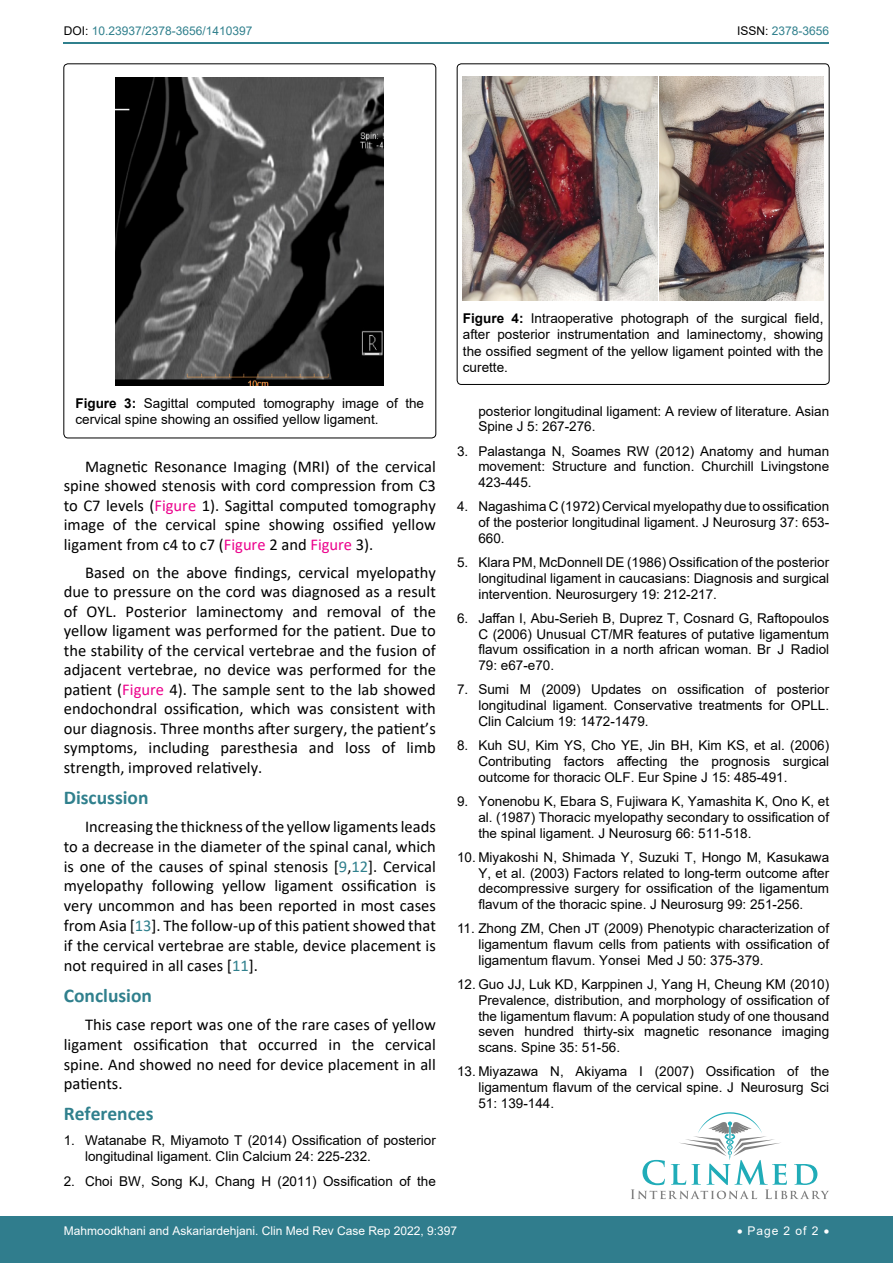
<style>
.page{position:relative;width:893px;height:1263px;background:#fff}
.page>*{position:absolute;margin:0;border:0;box-sizing:border-box;transform-origin:0 0}
.t1{font:700 19.5px "Calibri";color:#30808d}
.t2{font:16.5px/19.5px "Calibri";color:#000;text-align:justify}
.t3{font:13.5px/15.8px "Arial";color:#000;text-align:justify}
.t4{font:12px "Arial";color:#fff}
.t5{font:12px "Arial";color:#30808d}
.s1{color:#000}
.s2{font-weight:700}
.s3{color:#ec008c}
.s4{color:#30808d}
</style>
<div class="page">
<hr style="left:64px;top:43px;width:765px;height:1px;background:#30808d">
<div style="left:0;top:1217px;width:893px;height:46px;background:#307d8d"></div>
<div style="left:457px;top:64px;width:372px;height:320px;border:1px solid #000;border-radius:4px"></div>
<img style="left:463px;top:77px;width:194px;height:224px">
<img style="left:659px;top:76px;width:164px;height:225px">
<div style="left:64px;top:64px;width:372px;height:374px;border:1px solid #000;border-radius:4px"></div>
<img style="left:116px;top:77px;width:268px;height:308px">
<svg style="left:631px;top:1112px;width:198px;height:87px"></svg>
<p class="t5" style="left:64px;top:23px;width:190px"><span class="s1">DOI:</span> 10.23937/2378-3656/1410397</p>
<p class="t5" style="left:737px;top:23px;width:94px"><span class="s1">ISSN:</span> 2378-3656</p>
<p class="t3" style="left:75px;top:395px;width:350px;line-height:16.2px"><span class="s2">Figure 3:</span> Sagittal computed tomography image of the cervical spine showing an ossified yellow ligament.</p>
<p class="t2" style="left:64px;top:456px;width:374px;text-indent:21px">Magnetic Resonance Imaging (MRI) of the cervical spine showed stenosis with cord compression from C3 to C7 levels (<span class="s3">Figure</span> 1). Sagittal computed tomography image of the cervical spine showing ossified yellow ligament from c4 to c7 (<span class="s3">Figure</span> 2 and <span class="s3">Figure</span> 3).</p>
<p class="t2" style="left:64px;top:562px;width:374px;text-indent:21px">Based on the above findings, cervical myelopathy due to pressure on the cord was diagnosed as a result of OYL. Posterior laminectomy and removal of the yellow ligament was performed for the patient. Due to the stability of the cervical vertebrae and the fusion of adjacent vertebrae, no device was performed for the patient (<span class="s3">Figure</span> 4). The sample sent to the lab showed endochondral ossification, which was consistent with our diagnosis. Three months after surgery, the patient’s symptoms, including paresthesia and loss of limb strength, improved relatively.</p>
<h1 class="t1" style="left:64px;top:783px;width:86px">Discussion</h1>
<p class="t2" style="left:64px;top:816px;width:374px;text-indent:21px">Increasing the thickness of the yellow ligaments leads to a decrease in the diameter of the spinal canal, which is one of the causes of spinal stenosis [<span class="s4">9</span>,<span class="s4">12</span>]. Cervical myelopathy following yellow ligament ossification is very uncommon and has been reported in most cases from Asia [<span class="s4">13</span>]. The follow-up of this patient showed that if the cervical vertebrae are stable, device placement is not required in all cases [<span class="s4">11</span>].</p>
<h1 class="t1" style="left:64px;top:981px;width:90px">Conclusion</h1>
<p class="t2" style="left:64px;top:1014px;width:374px;text-indent:21px">This case report was one of the rare cases of yellow ligament ossification that occurred in the cervical spine. And showed no need for device placement in all patients.</p>
<h1 class="t1" style="left:64px;top:1100px;width:91px">References</h1>
<p class="t3" style="left:85px;top:1132px;width:352px;line-height:16.2px;text-indent:-21px">1. Watanabe R, Miyamoto T (2014) Ossification of posterior longitudinal ligament. Clin Calcium 24: 225-232.</p>
<p class="t3" style="left:64px;top:1173px;width:374px">2. Choi BW, Song KJ, Chang H (2011) Ossification of the</p>
<p class="t3" style="left:463px;top:310px;width:362px;line-height:16.2px"><span class="s2">Figure 4:</span> Intraoperative photograph of the surgical field, after posterior instrumentation and laminectomy, showing the ossified segment of the yellow ligament pointed with the curette.</p>
<p class="t3" style="left:478px;top:403px;width:352px">posterior longitudinal ligament: A review of literature. Asian<br>Spine J 5: 267-276.</p>
<p class="t3" style="left:478px;top:443px;width:352px;text-indent:-21px">3. Palastanga N, Soames RW (2012) Anatomy and human movement: Structure and function. Churchill Livingstone 423-445.</p>
<p class="t3" style="left:478px;top:499px;width:352px;text-indent:-21px">4. Nagashima C (1972) Cervical myelopathy due to ossification of the posterior longitudinal ligament. J Neurosurg 37: 653- 660.</p>
<p class="t3" style="left:478px;top:554px;width:352px;text-indent:-21px">5. Klara PM, McDonnell DE (1986) Ossification of the posterior longitudinal ligament in caucasians: Diagnosis and surgical intervention. Neurosurgery 19: 212-217.</p>
<p class="t3" style="left:478px;top:610px;width:352px;text-indent:-21px">6. Jaffan I, Abu-Serieh B, Duprez T, Cosnard G, Raftopoulos C (2006) Unusual CT/MR features of putative ligamentum flavum ossification in a north african woman. Br J Radiol 79: e67-e70.</p>
<p class="t3" style="left:478px;top:682px;width:352px;text-indent:-21px">7. Sumi M (2009) Updates on ossification of posterior longitudinal ligament. Conservative treatments for OPLL.<br>Clin Calcium 19: 1472-1479.</p>
<p class="t3" style="left:478px;top:737px;width:352px;text-indent:-21px">8. Kuh SU, Kim YS, Cho YE, Jin BH, Kim KS, et al. (2006)<br>Contributing factors affecting the prognosis surgical outcome for thoracic OLF. Eur Spine J 15: 485-491.</p>
<p class="t3" style="left:478px;top:793px;width:352px;text-indent:-21px">9. Yonenobu K, Ebara S, Fujiwara K, Yamashita K, Ono K, et al. (1987) Thoracic myelopathy secondary to ossification of the spinal ligament. J Neurosurg 66: 511-518.</p>
<p class="t3" style="left:478px;top:849px;width:352px;text-indent:-21px">10. Miyakoshi N, Shimada Y, Suzuki T, Hongo M, Kasukawa Y, et al. (2003) Factors related to long-term outcome after decompressive surgery for ossification of the ligamentum flavum of the thoracic spine. J Neurosurg 99: 251-256.</p>
<p class="t3" style="left:478px;top:921px;width:352px;text-indent:-21px">11. Zhong ZM, Chen JT (2009) Phenotypic characterization of ligamentum flavum cells from patients with ossification of ligamentum flavum. Yonsei Med J 50: 375-379.</p>
<p class="t3" style="left:478px;top:976px;width:352px;text-indent:-21px">12. Guo JJ, Luk KD, Karppinen J, Yang H, Cheung KM (2010)<br>Prevalence, distribution, and morphology of ossification of the ligamentum flavum: A population study of one thousand seven hundred thirty-six magnetic resonance imaging scans. Spine 35: 51-56.</p>
<p class="t3" style="left:478px;top:1064px;width:352px;text-indent:-21px">13. Miyazawa N, Akiyama I (2007) Ossification of the ligamentum flavum of the cervical spine. J Neurosurg Sci 51: 139-144.</p>
<p class="t4" style="left:64px;top:1223px;width:395px">Mahmoodkhani and Askariardehjani. Clin Med Rev Case Rep 2022, 9:397</p>
<p class="t4" style="left:737px;top:1223px;width:94px">• Page 2 of 2 •</p>
</div>
